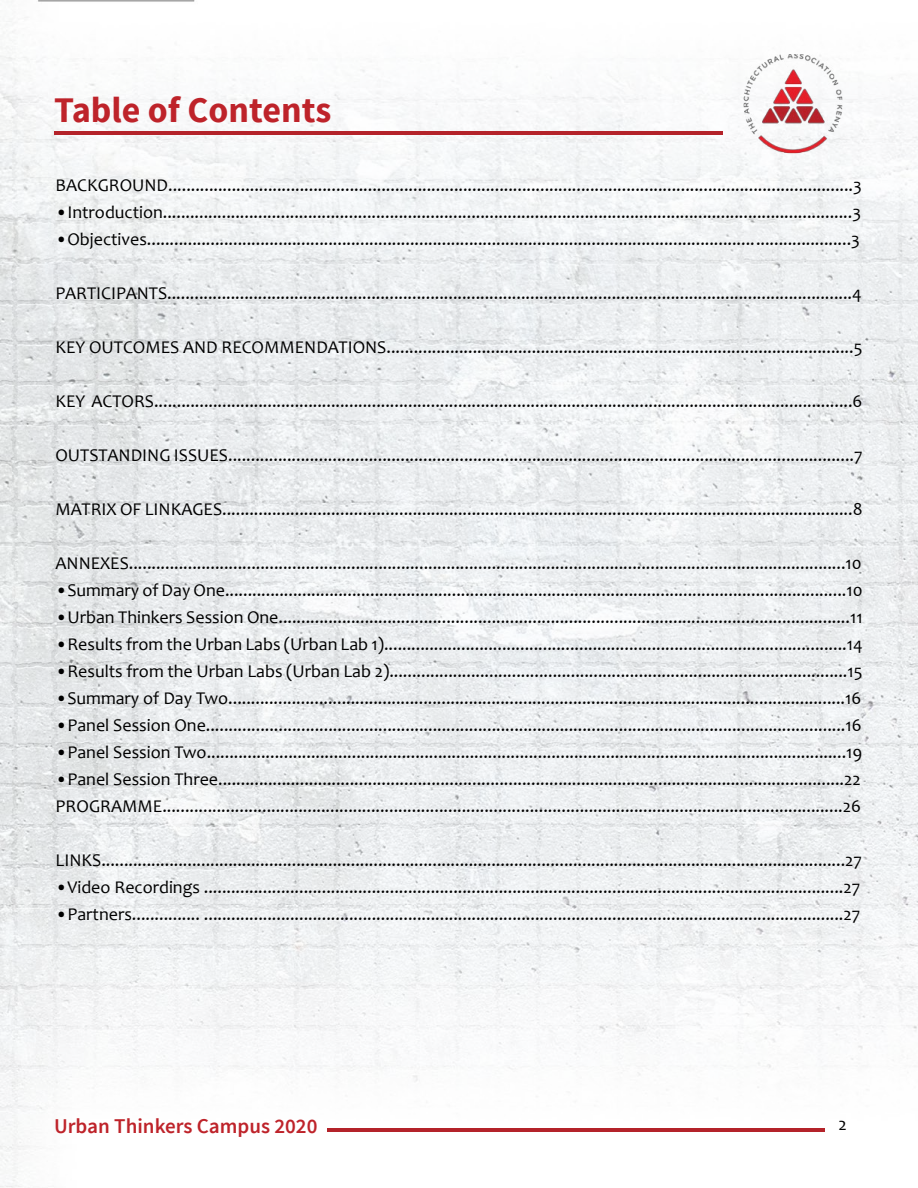
<style>
.page{position:relative;width:918px;height:1188px;background:#fff}
.page>*{position:absolute;margin:0;border:0;box-sizing:border-box;transform-origin:0 0}
.t1{font:700 36px "Source Sans Pro";color:#be232a}
.t2{font:600 21px "Source Sans Pro";color:#be232a}
.t3{font:18px/27px "Candara";color:#000}
</style>
<div class="page">
<img style="left:0;top:0;width:918px;height:1188px">
<img style="left:722px;top:54px;width:142px;height:101px">
<hr style="left:328px;top:1129px;width:497px;height:3px;background:#b4232a">
<hr style="left:54px;top:131px;width:668px;height:4px;background:#b4232a">
<h1 class="t1" style="left:54px;top:87px;width:279px">Table of Contents</h1>
<p class="t3" style="left:56px;top:171px;width:808px">BACKGROUND.......................................................................................................................................................3</p>
<p class="t3" style="left:56px;top:198px;width:807px">•Introduction........................................................................................................................................................3</p>
<p class="t3" style="left:56px;top:225px;width:806px">•Objectives...................................................................................................................................... .....................3</p>
<p class="t3" style="left:56px;top:279px;width:808px">PARTICIPANTS.......................................................................................................................................................4</p>
<p class="t3" style="left:56px;top:333px;width:809px">KEY OUTCOMES AND RECOMMENDATIONS.......................................................................................................5</p>
<p class="t3" style="left:56px;top:387px;width:809px">KEY ACTORS..........................................................................................................................................................6</p>
<p class="t3" style="left:56px;top:441px;width:809px">OUTSTANDING ISSUES..........................................................................................................................................7</p>
<p class="t3" style="left:56px;top:495px;width:809px">MATRIX OF LINKAGES...........................................................................................................................................8</p>
<p class="t3" style="left:56px;top:549px;width:808px">ANNEXES..............................................................................................................................................................10</p>
<p class="t3" style="left:56px;top:576px;width:809px">•Summary of Day One.........................................................................................................................................10</p>
<p class="t3" style="left:56px;top:603px;width:809px">•Urban Thinkers Session One..............................................................................................................................11</p>
<p class="t3" style="left:56px;top:630px;width:809px">•Results from the Urban Labs (Urban Lab 1)......................................................................................................14</p>
<p class="t3" style="left:56px;top:657px;width:809px">•Results from the Urban Labs (Urban Lab 2).....................................................................................................15</p>
<p class="t3" style="left:56px;top:684px;width:807px">•Summary of Day Two........................................................................................................................................16</p>
<p class="t3" style="left:56px;top:711px;width:808px">•Panel Session One.............................................................................................................................................16</p>
<p class="t3" style="left:56px;top:738px;width:808px">•Panel Session Two.............................................................................................................................................19</p>
<p class="t3" style="left:56px;top:765px;width:807px">•Panel Session Three..........................................................................................................................................22<br>PROGRAMME......................................................................................................................................................26</p>
<p class="t3" style="left:56px;top:846px;width:808px">LINKS....................................................................................................................................................................27</p>
<p class="t3" style="left:56px;top:873px;width:806px">•Video Recordings .............................................................................................................................................27</p>
<p class="t3" style="left:56px;top:900px;width:806px">•Partners............... .............................................................................................................................................27</p>
<p class="t2" style="left:54px;top:1113px;width:265px">Urban Thinkers Campus 2020</p>
<p class="t3" style="left:838px;top:1110px;width:10px">2</p>
</div>
